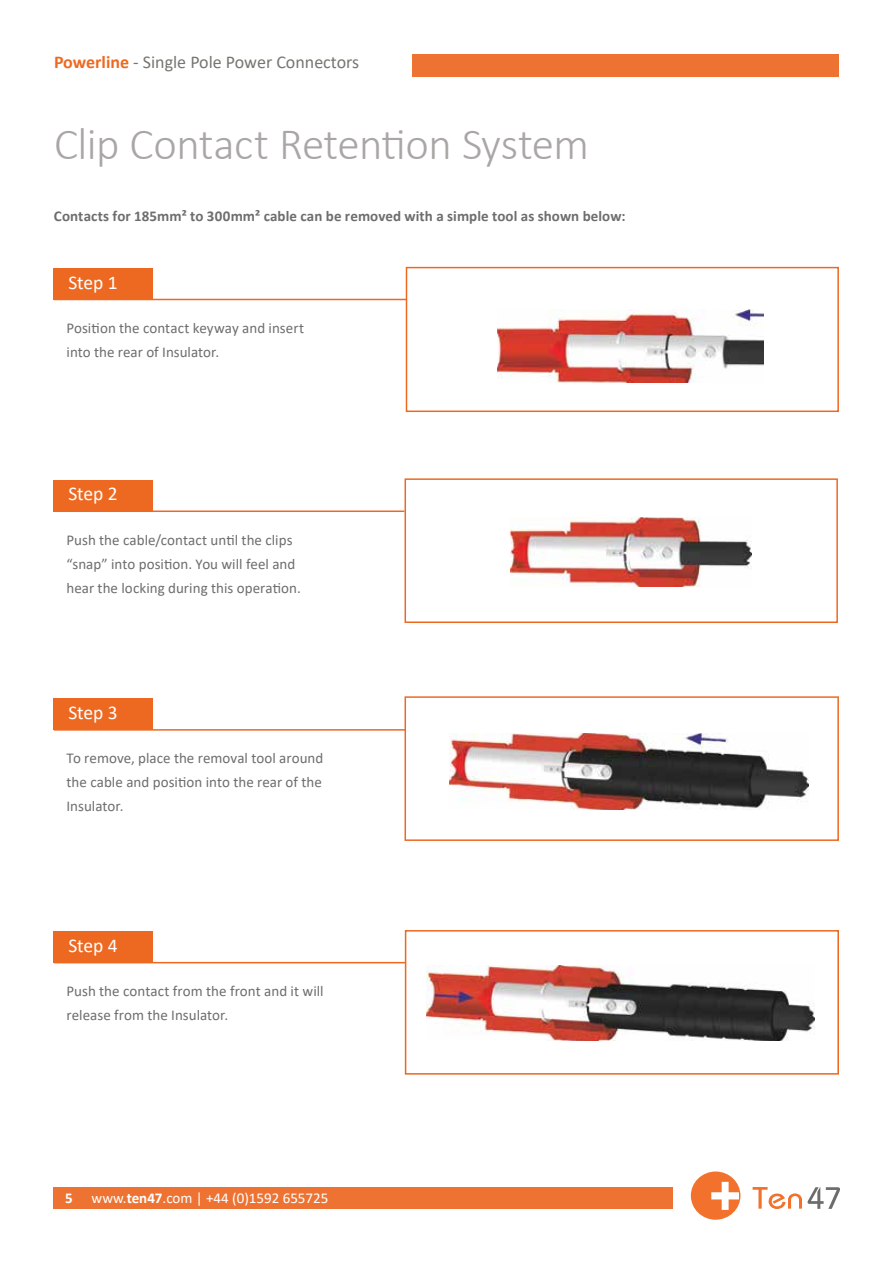
<style>
.page{position:relative;width:893px;height:1263px;background:#fff}
.page>*{position:absolute;margin:0;border:0;box-sizing:border-box;transform-origin:0 0}
.t1{font:300 45px "Calibri";letter-spacing:-.015em;color:#a9a6a5}
.t2{font:19.5px "Calibri";letter-spacing:-.01em;color:#fff}
.t3{font:18px "Calibri";color:#757571}
.t4{font:15px/24px "Calibri";color:#6c6e6d}
.t5{font:700 15px "Calibri";letter-spacing:.005em;color:#6c6e6d}
.t6{font:15px "Calibri";color:#fff}
.t7{font:700 15px "Calibri";color:#fff}
.s1{font-weight:700;color:#ed6921}
.s2{font-weight:700}
</style>
<div class="page">
<div style="left:53px;top:1187px;width:619px;height:22px;background:#ee7332"></div>
<div style="left:691px;top:1171px;width:49px;height:49px;background:#f2722d;border-radius:50%"></div>
<svg style="left:711px;top:1182px;width:28px;height:28px"></svg>
<svg style="left:753px;top:1187px;width:87px;height:22px"></svg>
<div style="left:406px;top:267px;width:433px;height:145px;border:2px solid #ed6921"></div>
<div style="left:54px;top:268px;width:99px;height:32px;background:#ed6921"></div>
<hr style="left:54px;top:299px;width:352px;height:1px;background:#ed6921">
<img style="left:497px;top:310px;width:266px;height:73px">
<div style="left:405px;top:478px;width:433px;height:145px;border:2px solid #ed6921"></div>
<div style="left:405px;top:696px;width:434px;height:145px;border:2px solid #ed6921"></div>
<div style="left:54px;top:480px;width:99px;height:32px;background:#ed6921"></div>
<div style="left:54px;top:698px;width:99px;height:32px;background:#ed6921"></div>
<hr style="left:54px;top:510px;width:350px;height:2px;background:#ed6921">
<hr style="left:54px;top:729px;width:351px;height:2px;background:#ed6921">
<img style="left:510px;top:518px;width:242px;height:69px">
<img style="left:449px;top:733px;width:360px;height:77px">
<div style="left:405px;top:930px;width:434px;height:145px;border:2px solid #ed6921"></div>
<div style="left:54px;top:931px;width:99px;height:32px;background:#ed6921"></div>
<hr style="left:54px;top:962px;width:351px;height:1px;background:#ed6921">
<img style="left:427px;top:966px;width:387px;height:75px">
<div style="left:413px;top:54px;width:426px;height:22px;background:#ee7332"></div>
<p class="t3" style="left:54px;top:49px;width:307px"><span class="s1">Powerline</span> - Single Pole Power Connectors</p>
<h1 class="t1" style="left:54px;top:116px;width:536px">Clip Contact Retention System</h1>
<p class="t5" style="left:54px;top:205px;width:573px">Contacts for 185mm² to 300mm² cable can be removed with a simple tool as shown below:</p>
<h2 class="t2" style="left:68px;top:269px;width:51px">Step 1</h2>
<p class="t4" style="left:67px;top:316px;width:239px">Position the contact keyway and insert into the rear of Insulator.</p>
<h2 class="t2" style="left:68px;top:480px;width:51px">Step 2</h2>
<p class="t4" style="left:67px;top:527px;width:236px">Push the cable/contact until the clips “snap” into position. You will feel and hear the locking during this operation.</p>
<h2 class="t2" style="left:68px;top:699px;width:51px">Step 3</h2>
<p class="t4" style="left:67px;top:746px;width:258px;text-align:justify">To remove, place the removal tool around the cable and position into the rear of the Insulator.</p>
<h2 class="t2" style="left:68px;top:932px;width:51px">Step 4</h2>
<p class="t4" style="left:67px;top:979px;width:259px">Push the contact from the front and it will release from the Insulator.</p>
<p class="t7" style="left:65px;top:1187px;width:9px">5</p>
<p class="t6" style="left:92px;top:1187px;width:238px">www.<span class="s2">ten47</span>.com | +44 (0)1592 655725</p>
</div>
